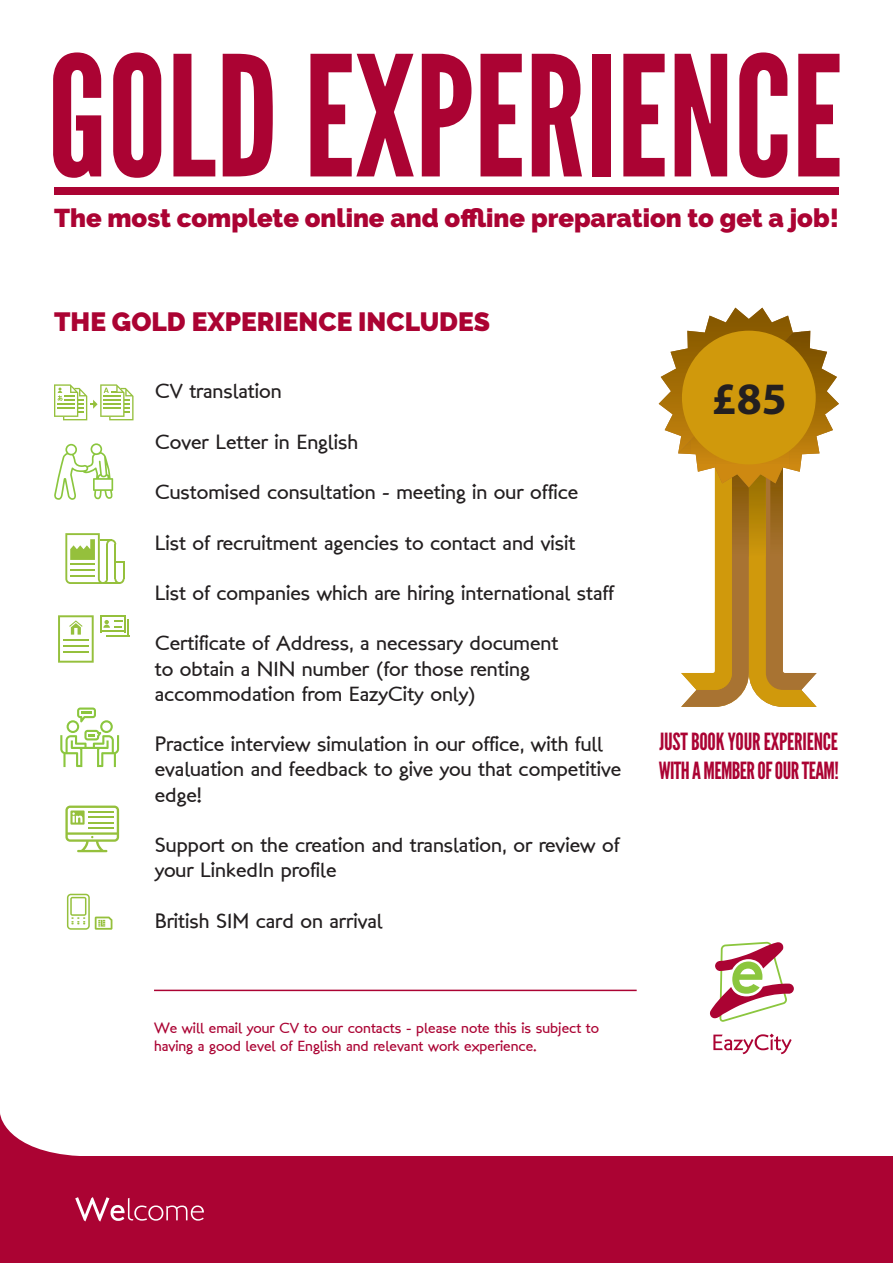
<style>
.page{position:relative;width:893px;height:1263px;background:#fff}
.page>*{position:absolute;margin:0;border:0;box-sizing:border-box;transform-origin:0 0}
.t1{font:166.8px "League Gothic";color:#ab0333}
.t2{font:700 45px "Myriad Pro";color:#231f20}
.t3{font:900 26.25px "Raleway";color:#ab0333}
.t4{font:900 25.65px "Raleway";color:#ab0333}
.t5{font:23.7px/28.3px "League Gothic";letter-spacing:-.01em;color:#ab0333}
.t6{font:21px/25.2px "London Between";color:#231f20}
.t7{font:15px/18px "London Between";color:#ab0333}
</style>
<div class="page">
<div style="left:54px;top:188px;width:785px;height:7px;background:#ab0333"></div>
<svg style="left:659px;top:308px;width:180px;height:399px"></svg>
<div style="left:682px;top:331px;width:134px;height:133px;background:#d0990c;border-radius:50%"></div>
<div style="left:0;top:1156px;width:893px;height:107px;background:#ab0333"></div>
<svg style="left:75px;top:1197px;width:129px;height:25px"></svg>
<svg style="left:0;top:1113px;width:79px;height:43px"></svg>
<svg style="left:710px;top:942px;width:84px;height:80px"></svg>
<svg style="left:713px;top:1033px;width:79px;height:21px"></svg>
<hr style="left:154px;top:990px;width:483px;height:1px;background:#ab0333">
<svg style="left:54px;top:384px;width:80px;height:36px"></svg>
<svg style="left:65px;top:533px;width:60px;height:51px"></svg>
<svg style="left:100px;top:615px;width:29px;height:22px"></svg>
<svg style="left:58px;top:615px;width:36px;height:48px"></svg>
<svg style="left:65px;top:805px;width:54px;height:47px"></svg>
<svg style="left:67px;top:894px;width:45px;height:36px"></svg>
<svg style="left:54px;top:443px;width:59px;height:57px"></svg>
<svg style="left:60px;top:707px;width:59px;height:60px"></svg>
<h1 class="t1" style="left:48px;top:18px;width:797px">GOLD EXPERIENCE</h1>
<p class="t4" style="left:54px;top:203px;width:786px">The most complete online and offline preparation to get a job!</p>
<p class="t3" style="left:54px;top:306px;width:437px">THE GOLD EXPERIENCE INCLUDES</p>
<p class="t6" style="left:155px;top:379px;width:128px">CV translation</p>
<p class="t6" style="left:155px;top:429px;width:205px">Cover Letter in English</p>
<p class="t6" style="left:155px;top:480px;width:425px">Customised consultation - meeting in our office</p>
<p class="t6" style="left:155px;top:530px;width:422px">List of recruitment agencies to contact and visit</p>
<p class="t6" style="left:155px;top:580px;width:461px">List of companies which are hiring international staff</p>
<p class="t6" style="left:155px;top:631px;width:405px">Certificate of Address, a necessary document to obtain a NIN number (for those renting accommodation from EazyCity only)</p>
<p class="t6" style="left:155px;top:732px;width:468px">Practice interview simulation in our office, with full evaluation and feedback to give you that competitive edge!</p>
<p class="t6" style="left:155px;top:832px;width:466px">Support on the creation and translation, or review of your LinkedIn profile</p>
<p class="t6" style="left:155px;top:908px;width:229px">British SIM card on arrival</p>
<p class="t7" style="left:154px;top:1018px;width:447px">We will email your CV to our contacts - please note this is subject to having a good level of English and relevant work experience.</p>
<h2 class="t2" style="left:712px;top:370px;width:76px">£85</h2>
<p class="t5" style="left:659px;top:728px;width:182px">JUST BOOK YOUR EXPERIENCE<br>WITH A MEMBER OF OUR TEAM!</p>
</div>
